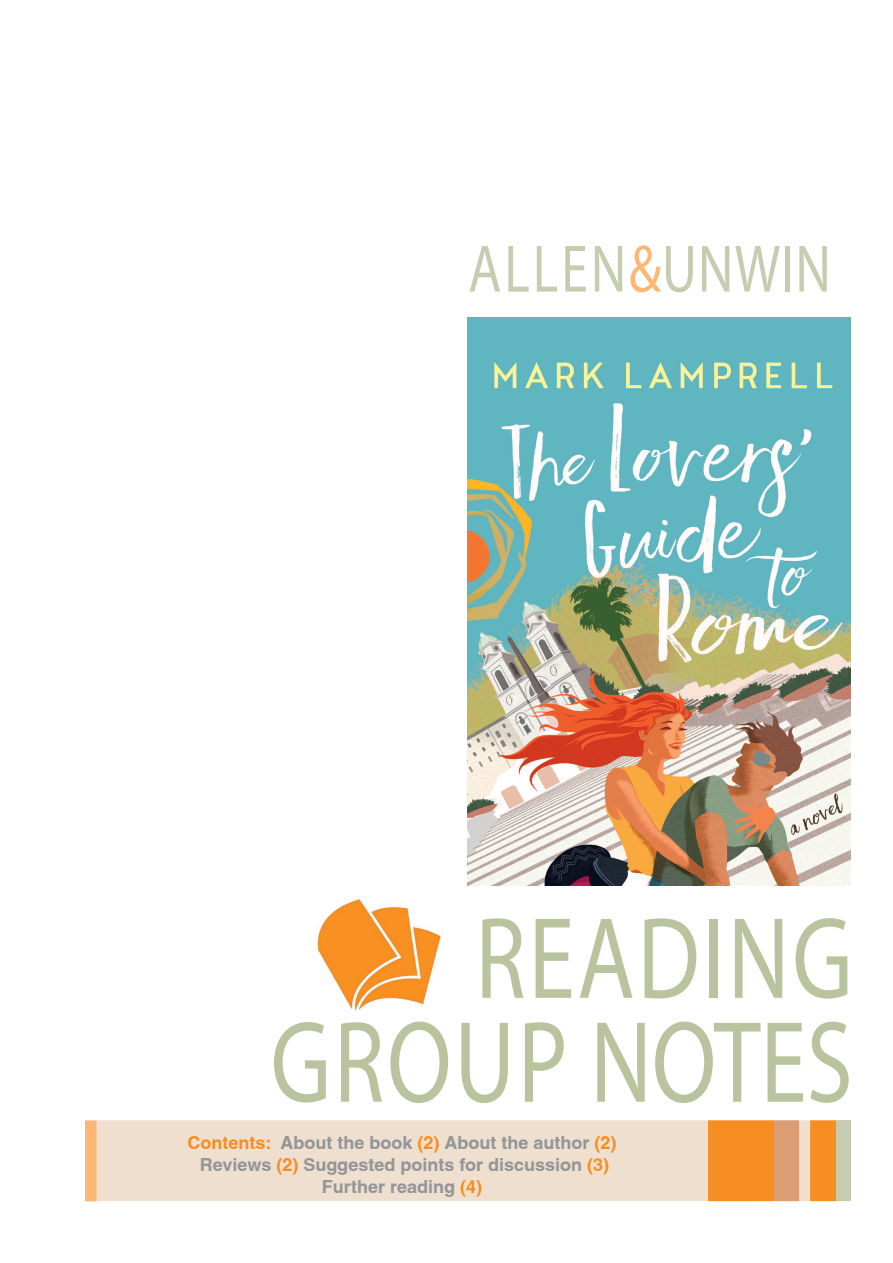
<style>
.page{position:relative;width:893px;height:1263px;background:#fff}
.page>*{position:absolute;margin:0;border:0;box-sizing:border-box;transform-origin:0 0}
.t1{font:117px "Myriad Pro";letter-spacing:.03em;color:#b9c39e;scale:.8 1}
.t2{font:67.5px "Myriad Pro";letter-spacing:.04em;color:#c5ccaf;scale:.8 1}
.t3{font:700 18px "Helvetica";color:#939598}
.s1{color:#fbb874}
.s2{color:#f68e21}
</style>
<div class="page">
<div style="left:85px;top:1120px;width:765px;height:81px;background:#eedfce;border:2px solid #eedfce"></div>
<div style="left:810px;top:1120px;width:30px;height:81px;background:#f68e21;border:2px solid #f68e21"></div>
<div style="left:708px;top:1120px;width:66px;height:81px;background:#f68e21"></div>
<div style="left:774px;top:1120px;width:25px;height:81px;background:#db9d74"></div>
<div style="left:85px;top:1120px;width:12px;height:81px;background:#fbb874;border:2px solid #fbb874"></div>
<div style="left:836px;top:1120px;width:14px;height:81px;background:#c5ccaf"></div>
<img style="left:317px;top:899px;width:124px;height:112px">
<img style="left:468px;top:317px;width:382px;height:569px">
<p class="t2" style="left:468px;top:227px;width:455px">ALLEN<span class="s1">&amp;</span>UNWIN</p>
<p class="t1" style="left:475px;top:886px;width:473px">READING</p>
<p class="t1" style="left:271px;top:990px;width:729px">GROUP NOTES</p>
<p class="t3" style="left:187px;top:1132px;width:431px"><span class="s2">Contents:</span> About the book <span class="s2">(2)</span> About the author <span class="s2">(2)</span></p>
<p class="t3" style="left:200px;top:1154px;width:411px">Reviews <span class="s2">(2)</span> Suggested points for discussion <span class="s2">(3)</span></p>
<p class="t3" style="left:322px;top:1175px;width:162px">Further reading <span class="s2">(4)</span></p>
</div>
